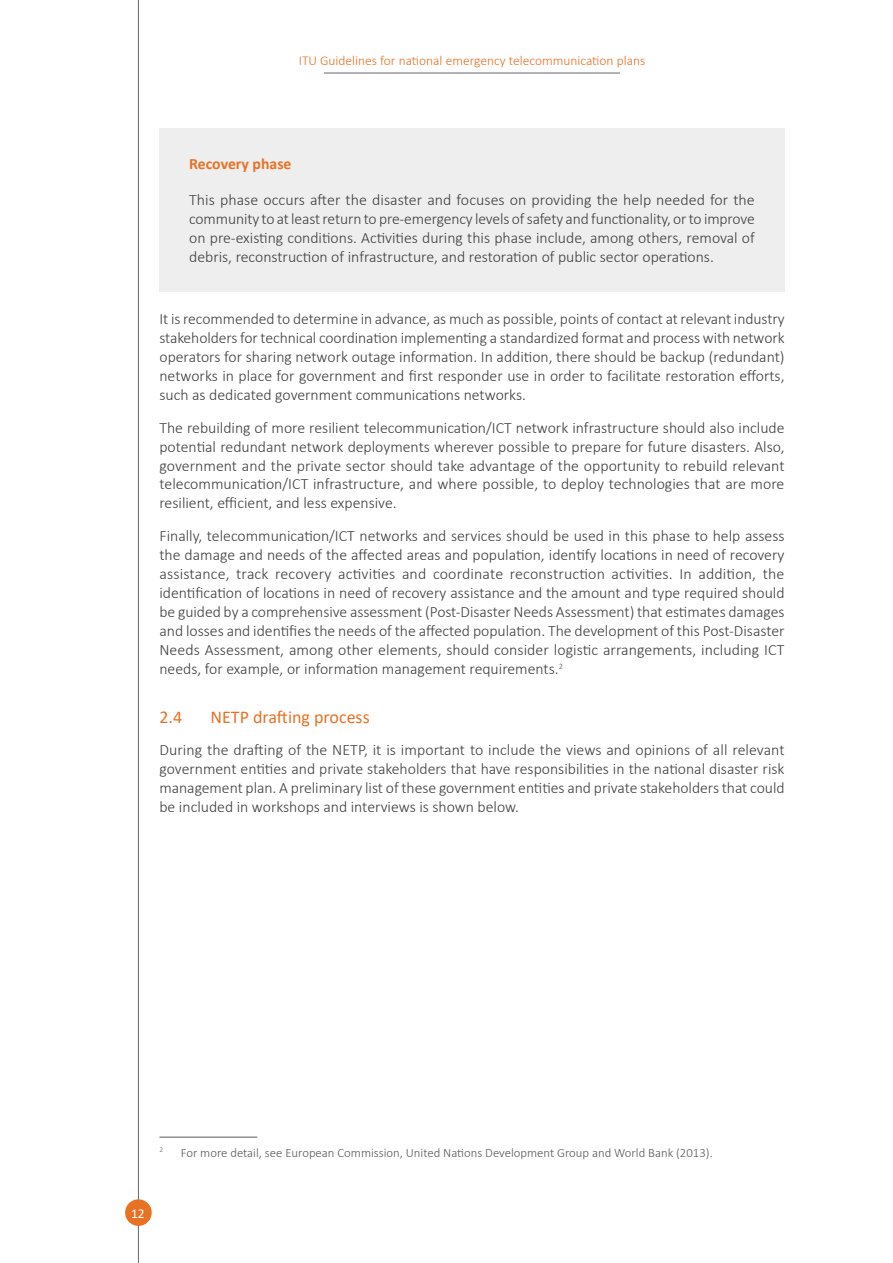
<style>
.page{position:relative;width:893px;height:1263px;background:#fff}
.page>*{position:absolute;margin:0;border:0;box-sizing:border-box;transform-origin:0 0}
.Heading_2{font:18px "Calibri";color:#e87224}
.t1{font:300 15.75px/18.9px "Calibri";color:#3e3e3f;text-align:justify}
.Continued{font:700 15.75px "Calibri";color:#e87224}
.t2{font:300 13.5px "Calibri";color:#e87224}
.t3{font:13.5px "Calibri";color:#fff}
.Footnote_Text{font:300 12.75px "Calibri";color:#57585a}
.Footnote_Text-2{font:300 7.5px "Calibri";color:#57585a}
</style>
<div class="page">
<hr style="left:138px;top:0;width:1px;height:1263px;background:#67676a">
<hr style="left:324px;top:73px;width:296px;height:1px;background:#67676a">
<div style="left:125px;top:1199px;width:27px;height:27px;background:#e87224;border-radius:50%"></div>
<div style="left:159px;top:128px;width:625px;height:164px;background:#eeeeef"></div>
<hr style="left:159px;top:1137px;width:98px;height:1px;background:#57585a">
<p class="t2" style="left:299px;top:53px;width:348px">ITU Guidelines for national emergency telecommunication plans</p>
<p class="Continued" style="left:189px;top:153px;width:104px">Recovery phase</p>
<p class="t1" style="left:189px;top:190px;width:567px">This phase occurs after the disaster and focuses on providing the help needed for the community to at least return to pre-emergency levels of safety and functionality, or to improve on pre-existing conditions. Activities during this phase include, among others, removal of debris, reconstruction of infrastructure, and restoration of public sector operations.</p>
<p class="t1" style="left:159px;top:309px;width:627px">It is recommended to determine in advance, as much as possible, points of contact at relevant industry stakeholders for technical coordination implementing a standardized format and process with network operators for sharing network outage information. In addition, there should be backup (redundant) networks in place for government and first responder use in order to facilitate restoration efforts, such as dedicated government communications networks.</p>
<p class="t1" style="left:159px;top:418px;width:627px">The rebuilding of more resilient telecommunication/ICT network infrastructure should also include potential redundant network deployments wherever possible to prepare for future disasters. Also, government and the private sector should take advantage of the opportunity to rebuild relevant telecommunication/ICT infrastructure, and where possible, to deploy technologies that are more resilient, efficient, and less expensive.</p>
<p class="t1" style="left:159px;top:527px;width:627px">Finally, telecommunication/ICT networks and services should be used in this phase to help assess the damage and needs of the affected areas and population, identify locations in need of recovery assistance, track recovery activities and coordinate reconstruction activities. In addition, the identification of locations in need of recovery assistance and the amount and type required should be guided by a comprehensive assessment (Post-Disaster Needs Assessment) that estimates damages and losses and identifies the needs of the affected population. The development of this Post-Disaster Needs Assessment, among other elements, should consider logistic arrangements, including ICT needs, for example, or information management requirements.<sup>2</sup></p>
<h2 class="Heading_2" style="left:159px;top:705px;width:24px">2.4</h2>
<h2 class="Heading_2" style="left:210px;top:705px;width:161px">NETP drafting process</h2>
<p class="t1" style="left:159px;top:740px;width:627px">During the drafting of the NETP, it is important to include the views and opinions of all relevant government entities and private stakeholders that have responsibilities in the national disaster risk management plan. A preliminary list of these government entities and private stakeholders that could be included in workshops and interviews is shown below.</p>
<p class="Footnote_Text-2" style="left:159px;top:1145px;width:5px">2</p>
<p class="Footnote_Text" style="left:181px;top:1144px;width:534px">For more detail, see European Commission, United Nations Development Group and World Bank (2013).</p>
<p class="t3" style="left:131px;top:1204px;width:15px">12</p>
</div>
